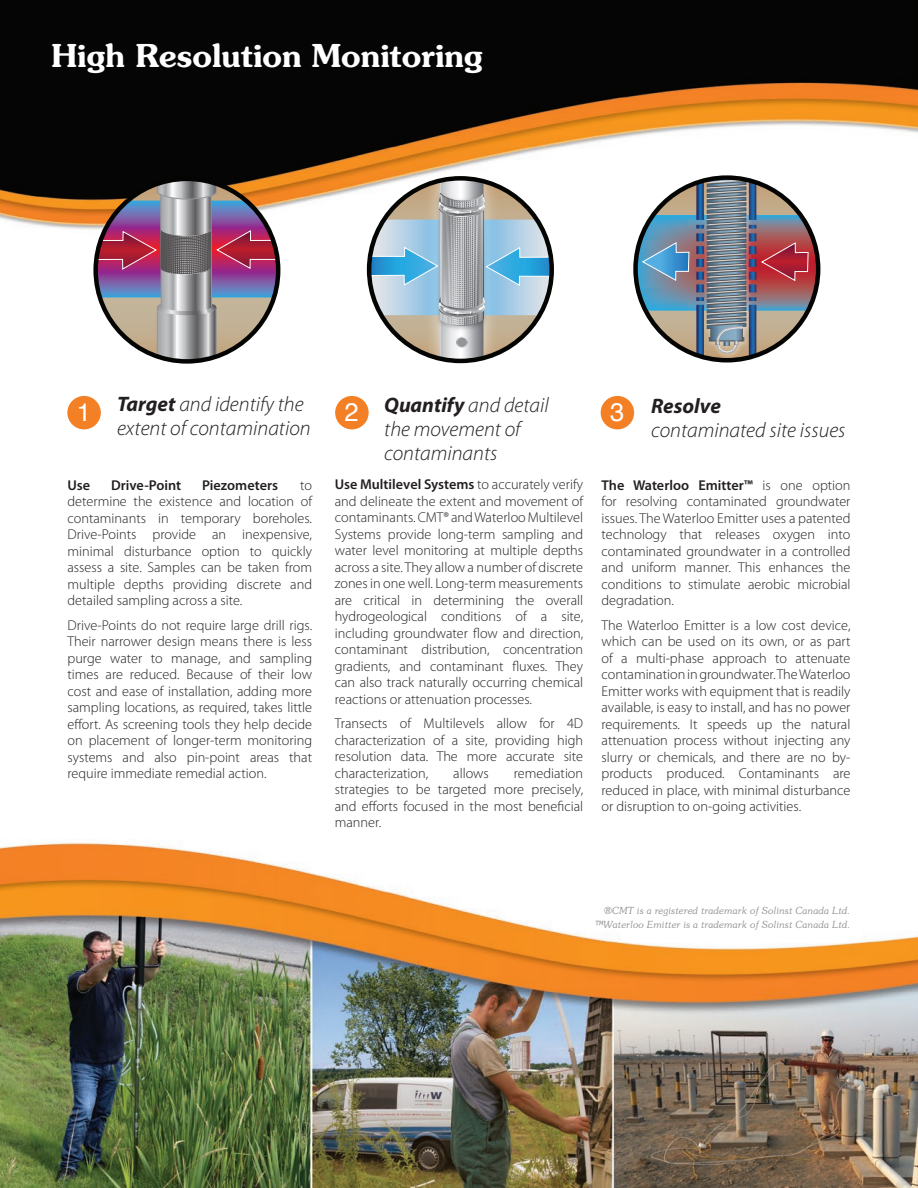
<style>
.page{position:relative;width:918px;height:1188px;background:#fff}
.page>*{position:absolute;margin:0;border:0;box-sizing:border-box;transform-origin:0 0}
.MAIN_Title{font:600 31.5px "Souvenir Std";color:#fff}
.Body_Subtitles{font:25.5px "Helvetica";color:#fff}
.Body_Subtitles-2{font:italic 300 21px/24px "Myriad Pro";color:#231f20}
.Body_Text{font:300 14.25px/16.5px "Myriad Pro";color:#231f20;text-align:justify}
.Body_Text-2{font:600 14.25px "Myriad Pro";color:#231f20}
.registered_trademark{font:italic 300 9.75px "Souvenir Std";color:#939598}
.s1{font-weight:700}
.s2{font-weight:600}
</style>
<div class="page">
<img style="left:0;top:0;width:918px;height:1188px">
<img style="left:635px;top:178px;width:183px;height:182px">
<div style="left:633px;top:175px;width:187px;height:188px;border:4px solid #040503;border-radius:50%"></div>
<svg style="left:365px;top:174px;width:191px;height:191px"></svg>
<svg style="left:95px;top:179px;width:183px;height:182px;background:#9e808b"></svg>
<div style="left:93px;top:177px;width:187px;height:187px;border:4px solid #040503;border-radius:50%"></div>
<div style="left:67px;top:396px;width:34px;height:33px;background:#f48026;border-radius:50%"></div>
<div style="left:335px;top:396px;width:34px;height:33px;background:#f48026;border-radius:50%"></div>
<div style="left:601px;top:396px;width:33px;height:33px;background:#f48026;border-radius:50%"></div>
<p class="MAIN_Title" style="left:51px;top:36px;width:433px">High Resolution Monitoring</p>
<p class="Body_Subtitles-2" style="left:117px;top:393px;width:195px"><span class="s1">Target</span> and identify the extent of contamination</p>
<p class="Body_Subtitles-2" style="left:384px;top:393px;width:166px"><span class="s1">Quantify</span> and detail the movement of contaminants</p>
<p class="Body_Subtitles-2" style="left:651px;top:395px;width:196px"><span class="s1">Resolve<br></span>contaminated site issues</p>
<p class="Body_Subtitles" style="left:77px;top:395px;width:16px">1</p>
<p class="Body_Subtitles" style="left:345px;top:395px;width:16px">2</p>
<p class="Body_Subtitles" style="left:610px;top:395px;width:16px">3</p>
<p class="Body_Text-2" style="left:68px;top:477px;width:24px">Use</p>
<p class="Body_Text-2" style="left:111px;top:477px;width:72px">Drive-Point</p>
<p class="Body_Text-2" style="left:202px;top:477px;width:77px">Piezometers</p>
<p class="Body_Text" style="left:68px;top:477px;width:246px;text-indent:233px">to determine the existence and location of contaminants in temporary boreholes.<br>Drive-Points provide an inexpensive, minimal disturbance option to quickly assess a site. Samples can be taken from multiple depths providing discrete and detailed sampling across a site.</p>
<p class="Body_Text" style="left:68px;top:617px;width:246px">Drive-Points do not require large drill rigs.<br>Their narrower design means there is less purge water to manage, and sampling times are reduced. Because of their low cost and ease of installation, adding more sampling locations, as required, takes little effort. As screening tools they help decide on placement of longer-term monitoring systems and also pin-point areas that require immediate remedial action.</p>
<p class="Body_Text" style="left:335px;top:477px;width:250px"><span class="s2">Use Multilevel Systems</span> to accurately verify and delineate the extent and movement of contaminants. CMT® and Waterloo Multilevel Systems provide long-term sampling and water level monitoring at multiple depths across a site. They allow a number of discrete zones in one well. Long-term measurements are critical in determining the overall hydrogeological conditions of a site, including groundwater flow and direction, contaminant distribution, concentration gradients, and contaminant fluxes. They can also track naturally occurring chemical reactions or attenuation processes.</p>
<p class="Body_Text" style="left:335px;top:716px;width:250px">Transects of Multilevels allow for 4D characterization of a site, providing high resolution data. The more accurate site characterization,</p>
<p class="Body_Text" style="left:335px;top:765px;width:250px;text-indent:179px">remediation strategies to be targeted more precisely, and efforts focused in the most beneficial manner.</p>
<p class="Body_Text" style="left:453px;top:765px;width:37px">allows</p>
<p class="Body_Text" style="left:602px;top:477px;width:250px"><span class="s2">The Waterloo Emitter™</span> is one option for resolving contaminated groundwater issues. The Waterloo Emitter uses a patented technology that releases oxygen into contaminated groundwater in a controlled and uniform manner. This enhances the conditions to stimulate aerobic microbial degradation.</p>
<p class="Body_Text" style="left:602px;top:617px;width:250px">The Waterloo Emitter is a low cost device, which can be used on its own, or as part of a multi-phase approach to attenuate contamination in groundwater. The Waterloo Emitter works with equipment that is readily available, is easy to install, and has no power requirements. It speeds up the natural attenuation process without injecting any slurry or chemicals, and there are no by&shy;products produced. Contaminants are reduced in place, with minimal disturbance or disruption to on-going activities.</p>
<p class="registered_trademark" style="left:604px;top:905px;width:248px">®CMT is a registered trademark of Solinst Canada Ltd.</p>
<p class="registered_trademark" style="left:595px;top:919px;width:257px">™Waterloo Emitter is a trademark of Solinst Canada Ltd.</p>
</div>
